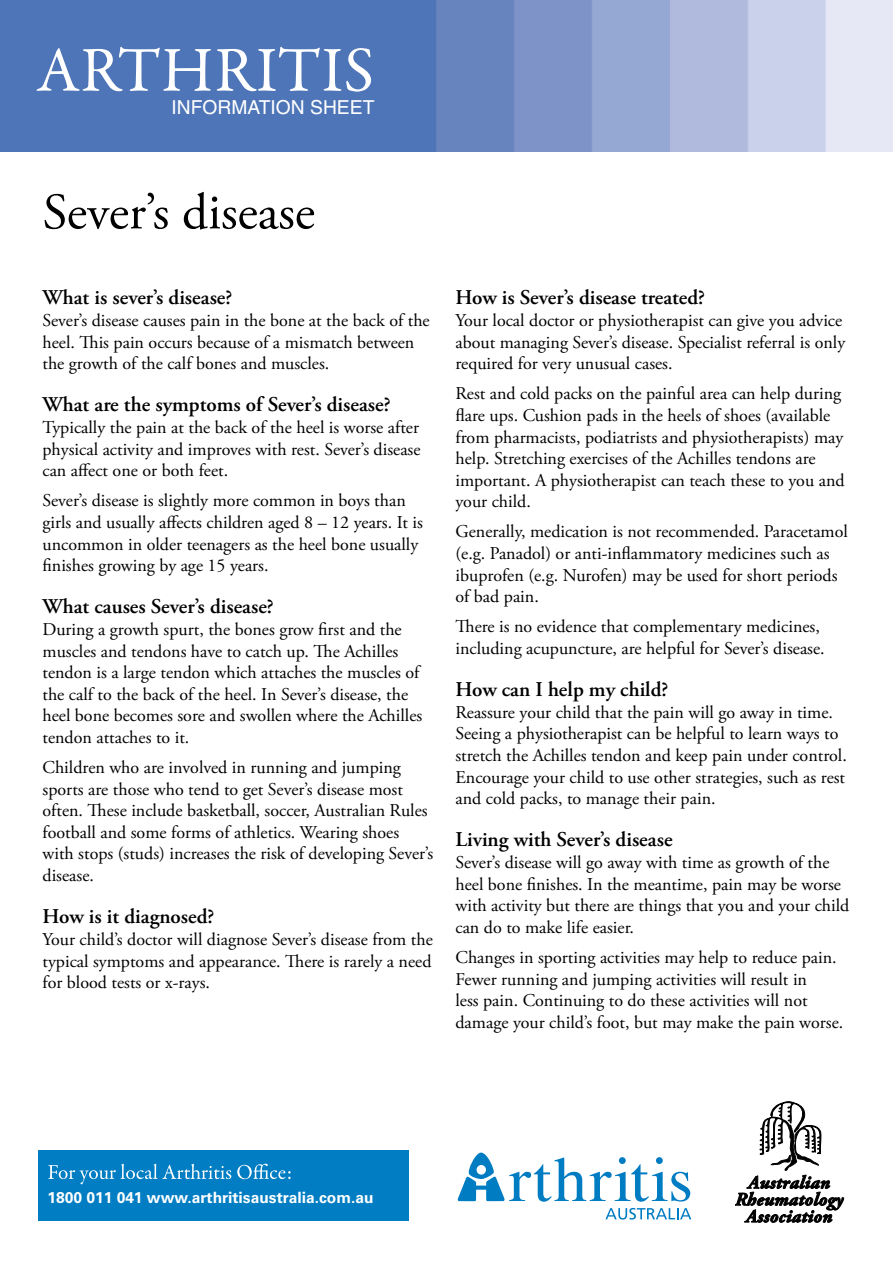
<style>
.page{position:relative;width:893px;height:1263px;background:#fff}
.page>*{position:absolute;margin:0;border:0;box-sizing:border-box;transform-origin:0 0}
.t1{font:64.2px "Garamond Premr Pro";letter-spacing:.01em;color:#fff}
.t2{font:51px "Adobe Garamond Pro";color:#000}
.t3{font:600 21px "Adobe Garamond Pro";color:#000}
.t4{font:19.2px "Helvetica";color:#fff}
.t5{font:18px/21.6px "Adobe Garamond Pro";color:#000}
.t6{font:700 15.6px "Univers";color:#fff}
</style>
<div class="page">
<svg style="left:735px;top:1101px;width:109px;height:122px"></svg>
<img style="left:0;top:0;width:893px;height:152px">
<svg style="left:457px;top:1152px;width:234px;height:50px"></svg>
<svg style="left:605px;top:1208px;width:86px;height:11px"></svg>
<div style="left:38px;top:1150px;width:370px;height:71px;background:#007dc3"></div>
<svg style="left:48px;top:1164px;width:243px;height:20px"></svg>
<h1 class="t1" style="left:36px;top:32px;width:339px">ARTHRITIS</h1>
<p class="t4" style="left:171px;top:96px;width:204px">INFORMATION SHEET</p>
<h2 class="t2" style="left:43px;top:182px;width:274px">Sever’s disease</h2>
<p class="t3" style="left:43px;top:286px;width:191px">What is sever’s disease?</p>
<p class="t5" style="left:43px;top:310px;width:389px">Sever’s disease causes pain in the bone at the back of the heel. This pain occurs because of a mismatch between the growth of the calf bones and muscles.</p>
<p class="t3" style="left:43px;top:393px;width:350px">What are the symptoms of Sever’s disease?</p>
<p class="t5" style="left:43px;top:417px;width:380px;text-align:justify">Typically the pain at the back of the heel is worse after physical activity and improves with rest. Sever’s disease can affect one or both feet.</p>
<p class="t5" style="left:43px;top:490px;width:382px">Sever’s disease is slightly more common in boys than girls and usually affects children aged 8 – 12 years. It is uncommon in older teenagers as the heel bone usually finishes growing by age 15 years.</p>
<p class="t3" style="left:43px;top:595px;width:233px">What causes Sever’s disease?</p>
<p class="t5" style="left:43px;top:619px;width:381px">During a growth spurt, the bones grow first and the muscles and tendons have to catch up. The Achilles tendon is a large tendon which attaches the muscles of the calf to the back of the heel. In Sever’s disease, the heel bone becomes sore and swollen where the Achilles tendon attaches to it.</p>
<p class="t5" style="left:43px;top:757px;width:392px">Children who are involved in running and jumping sports are those who tend to get Sever’s disease most often. These include basketball, soccer, Australian Rules football and some forms of athletics. Wearing shoes with stops (studs) increases the risk of developing Sever’s disease.</p>
<p class="t3" style="left:43px;top:904px;width:173px">How is it diagnosed?</p>
<p class="t5" style="left:43px;top:929px;width:392px;text-align:justify">Your child’s doctor will diagnose Sever’s disease from the typical symptoms and appearance. There is rarely a need for blood tests or x-rays.</p>
<p class="t3" style="left:455px;top:286px;width:251px">How is Sever’s disease treated?</p>
<p class="t5" style="left:455px;top:310px;width:391px">Your local doctor or physiotherapist can give you advice about managing Sever’s disease. Specialist referral is only required for very unusual cases.</p>
<p class="t5" style="left:455px;top:383px;width:391px">Rest and cold packs on the painful area can help during flare ups. Cushion pads in the heels of shoes (available from pharmacists, podiatrists and physiotherapists) may help. Stretching exercises of the Achilles tendons are important. A physiotherapist can teach these to you and your child.</p>
<p class="t5" style="left:455px;top:521px;width:394px">Generally, medication is not recommended. Paracetamol (e.g. Panadol) or anti-inflammatory medicines such as ibuprofen (e.g. Nurofen) may be used for short periods of bad pain.</p>
<p class="t5" style="left:455px;top:616px;width:371px">There is no evidence that complementary medicines, including acupuncture, are helpful for Sever’s disease.</p>
<p class="t3" style="left:455px;top:677px;width:214px">How can I help my child?</p>
<p class="t5" style="left:455px;top:702px;width:393px">Reassure your child that the pain will go away in time.<br>Seeing a physiotherapist can be helpful to learn ways to stretch the Achilles tendon and keep pain under control.<br>Encourage your child to use other strategies, such as rest and cold packs, to manage their pain.</p>
<p class="t3" style="left:455px;top:828px;width:219px">Living with Sever’s disease</p>
<p class="t5" style="left:455px;top:852px;width:395px">Sever’s disease will go away with time as growth of the heel bone finishes. In the meantime, pain may be worse with activity but there are things that you and your child can do to make life easier.</p>
<p class="t5" style="left:455px;top:947px;width:389px">Changes in sporting activities may help to reduce pain.<br>Fewer running and jumping activities will result in<br>less pain. Continuing to do these activities will not damage your child’s foot, but may make the pain worse.</p>
<p class="t6" style="left:47px;top:1188px;width:328px">1800 011 041 www.arthritisaustralia.com.au</p>
</div>
